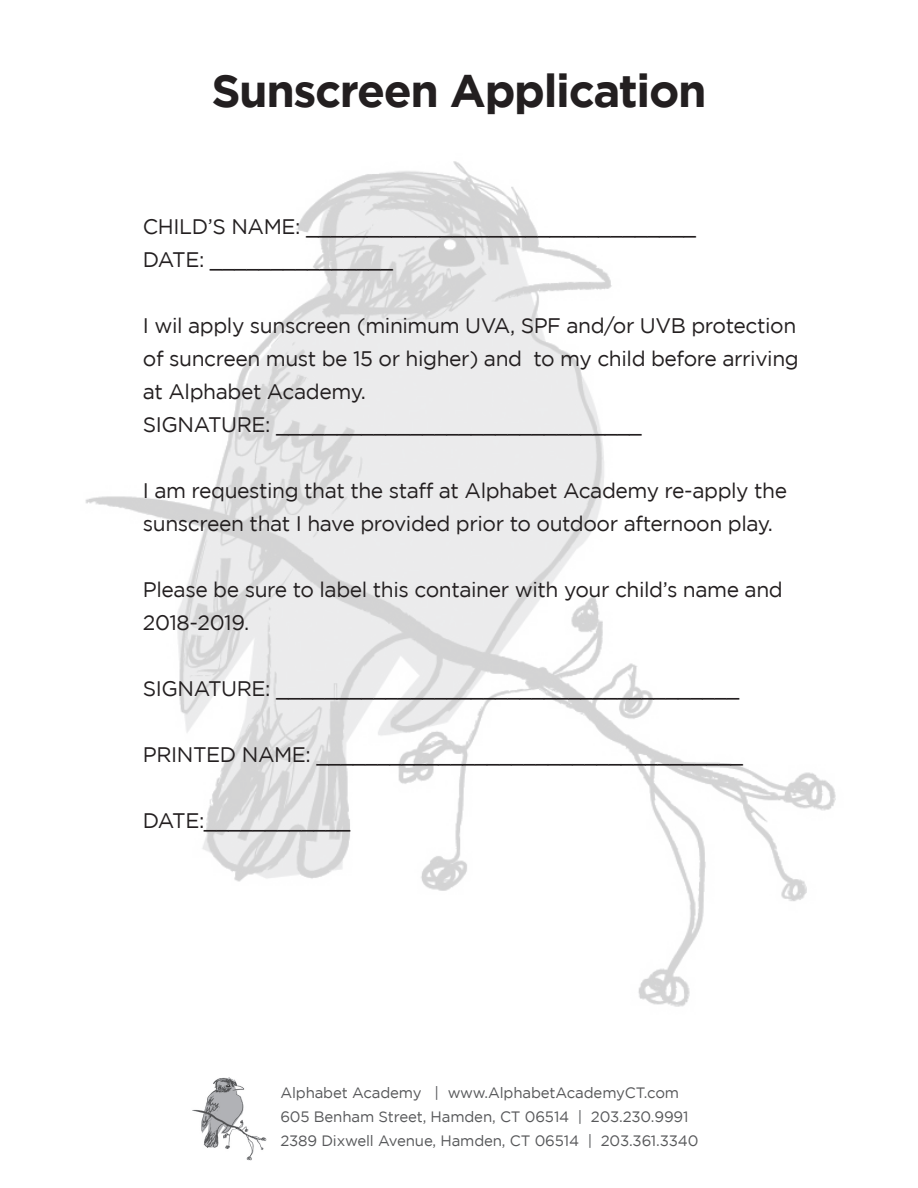
<style>
.page{position:relative;width:918px;height:1188px;background:#fff}
.page>*{position:absolute;margin:0;border:0;box-sizing:border-box;transform-origin:0 0}
.t1{font:700 45.75px "Gotham";letter-spacing:-.03em;color:#231f20}
.t2{font:21px/33px "Gotham";letter-spacing:-.02em;color:#231f20}
.t3{font:15px "Gotham";letter-spacing:-.01em;color:#57585a}
</style>
<div class="page">
<img style="left:85px;top:161px;width:751px;height:846px">
<img style="left:192px;top:1078px;width:74px;height:83px">
<p class="t1" style="left:211px;top:65px;width:497px">Sunscreen Application</p>
<p class="t2" style="left:143px;top:210px;width:555px">CHILD’S NAME: ________________________________</p>
<p class="t2" style="left:143px;top:243px;width:252px">DATE: _______________</p>
<p class="t2" style="left:143px;top:309px;width:657px;text-align:justify">I wil apply sunscreen (minimum UVA, SPF and/or UVB protection of suncreen must be 15 or higher) and to my child before arriving at Alphabet Academy.</p>
<p class="t2" style="left:143px;top:408px;width:500px">SIGNATURE: ______________________________</p>
<p class="t2" style="left:143px;top:474px;width:646px">I am requesting that the staff at Alphabet Academy re-apply the sunscreen that I have provided prior to outdoor afternoon play.</p>
<p class="t2" style="left:143px;top:573px;width:641px">Please be sure to label this container with your child’s name and<br>2018-2019.</p>
<p class="t2" style="left:143px;top:672px;width:598px">SIGNATURE: ______________________________________</p>
<p class="t2" style="left:143px;top:738px;width:602px">PRINTED NAME: ___________________________________</p>
<p class="t2" style="left:143px;top:804px;width:209px">DATE:____________</p>
<p class="t3" style="left:280px;top:1084px;width:400px">Alphabet Academy | www.AlphabetAcademyCT.com</p>
<p class="t3" style="left:280px;top:1108px;width:410px">605 Benham Street, Hamden, CT 06514 | 203.230.9991</p>
<p class="t3" style="left:280px;top:1132px;width:420px">2389 Dixwell Avenue, Hamden, CT 06514 | 203.361.3340</p>
</div>
